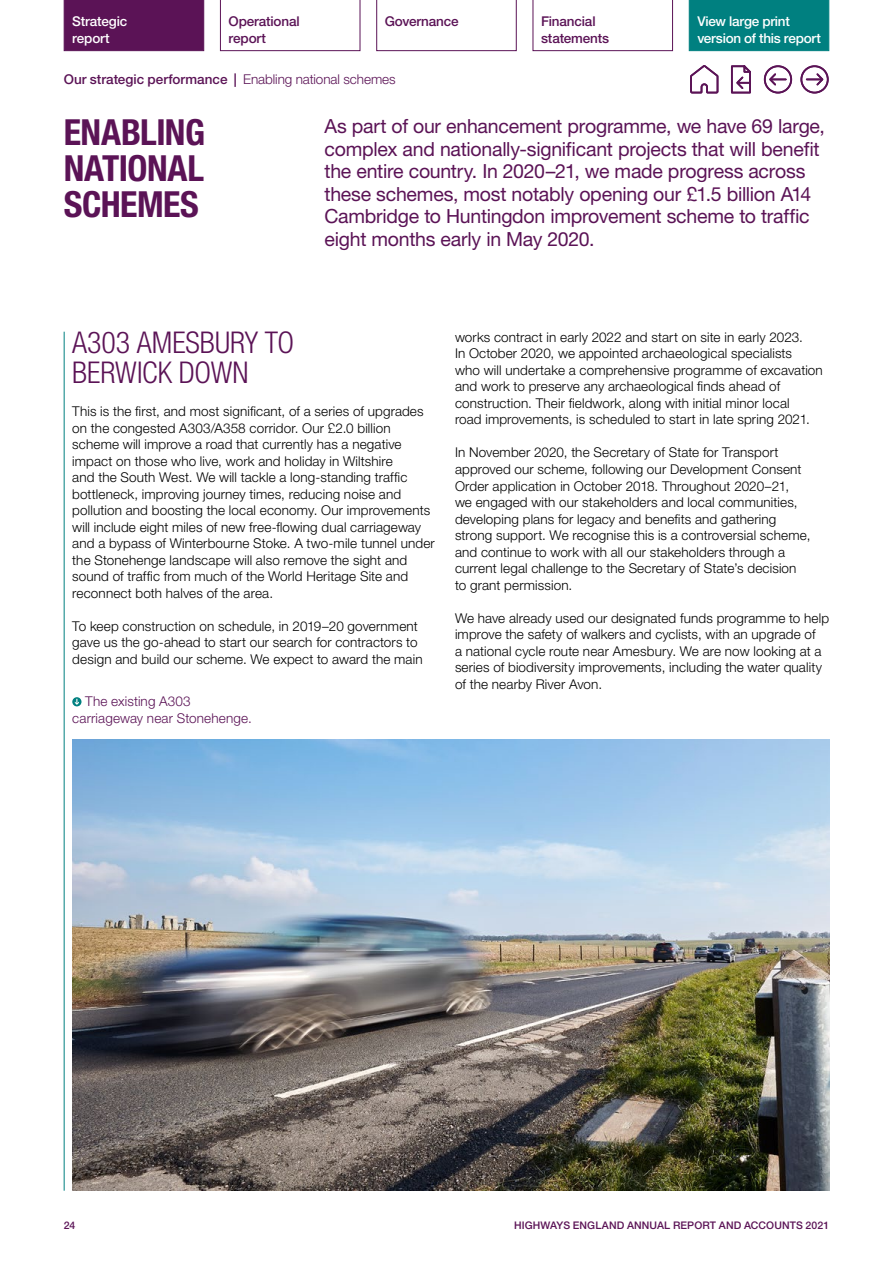
<style>
.page{position:relative;width:893px;height:1263px;background:#fff}
.page>*{position:absolute;margin:0;border:0;box-sizing:border-box;transform-origin:0 0}
.t1{font:700 condensed 36px/36px "Helvetica Neue LT Pro";letter-spacing:-.015em;color:#5b1356;text-align:justify}
.Case_Study_H1{font:300 condensed 30px/30px "Helvetica Neue LT Pro";color:#5b1356}
.Introduction_L1{font:19.5px/22.5px "Helvetica Neue LT Pro";letter-spacing:-.015em;color:#5b1356}
.Bodytext_L1{font:300 13.5px/16.5px "Helvetica Neue LT Pro";letter-spacing:.01em;color:#000}
.Running_header{font:500 13.5px/16.5px "Helvetica Neue LT Pro";letter-spacing:-.005em;color:#5b1356}
.t2{font:500 13.5px/16.5px "Helvetica Neue LT Pro";letter-spacing:-.015em;color:#fff}
.t3{font:300 13.5px/16.5px "Helvetica Neue LT Pro";letter-spacing:.01em;color:#5b1356}
.t4{font:500 10.5px "Helvetica Neue LT Pro";letter-spacing:.01em;color:#5b1356}
.s1{font-weight:300}
</style>
<div class="page">
<hr style="left:64px;top:332px;width:1px;height:859px;background:#008080">
<svg style="left:72px;top:697px;width:10px;height:9px"></svg>
<svg style="left:75px;top:699px;width:4px;height:6px"></svg>
<img style="left:72px;top:740px;width:757px;height:451px">
<svg style="left:376px;top:0;width:141px;height:51px"></svg>
<svg style="left:532px;top:0;width:141px;height:51px"></svg>
<div style="left:688px;top:0;width:142px;height:51px;background:#008080"></div>
<svg style="left:220px;top:0;width:141px;height:51px"></svg>
<div style="left:63px;top:0;width:141px;height:51px;background:#5b1356"></div>
<svg style="left:690px;top:65px;width:29px;height:29px"></svg>
<div style="left:764px;top:65px;width:28px;height:29px;border:2px solid #5b1356;border-radius:50%"></div>
<svg style="left:768px;top:72px;width:18px;height:15px"></svg>
<div style="left:800px;top:65px;width:29px;height:29px;border:2px solid #5b1356;border-radius:50%"></div>
<svg style="left:807px;top:72px;width:18px;height:15px"></svg>
<svg style="left:731px;top:65px;width:20px;height:29px"></svg>
<img style="left:75px;top:739px;width:204px;height:54px">
<p class="t2" style="left:72px;top:13px;width:57px">Strategic</p>
<p class="Running_header" style="left:385px;top:13px;width:75px">Governance</p>
<p class="t2" style="left:72px;top:29px;width:39px">report</p>
<p class="Running_header" style="left:229px;top:13px;width:73px">Operational report</p>
<h1 class="Running_header" style="left:64px;top:71px;width:333px">Our strategic performance | <span class="s1">Enabling national schemes</span></h1>
<p class="Running_header" style="left:541px;top:13px;width:70px">Financial statements</p>
<p class="t2" style="left:697px;top:13px;width:125px">View large print version of this report</p>
<h1 class="t1" style="left:64px;top:114px;width:143px">ENABLING NATIONAL SCHEMES</h1>
<p class="Introduction_L1" style="left:325px;top:114px;width:502px">As part of our enhancement programme, we have 69 large, complex and nationally-significant projects that will benefit the entire country. In 2020–21, we made progress across these schemes, most notably opening our £1.5 billion A14<br>Cambridge to Huntingdon improvement scheme to traffic eight months early in May 2020.</p>
<p class="Case_Study_H1" style="left:72px;top:327px;width:223px">A303 AMESBURY TO<br>BERWICK DOWN</p>
<p class="Bodytext_L1" style="left:72px;top:403px;width:364px">This is the first, and most significant, of a series of upgrades on the congested A303/A358 corridor. Our £2.0 billion scheme will improve a road that currently has a negative impact on those who live, work and holiday in Wiltshire<br>and the South West. We will tackle a long-standing traffic bottleneck, improving journey times, reducing noise and pollution and boosting the local economy. Our improvements will include eight miles of new free-flowing dual carriageway and a bypass of Winterbourne Stoke. A two-mile tunnel under the Stonehenge landscape will also remove the sight and sound of traffic from much of the World Heritage Site and reconnect both halves of the area.</p>
<p class="Bodytext_L1" style="left:72px;top:617px;width:352px">To keep construction on schedule, in 2019–20 government gave us the go-ahead to start our search for contractors to design and build our scheme. We expect to award the main</p>
<p class="t3" style="left:72px;top:693px;width:181px;text-indent:13px">The existing A303 carriageway near Stonehenge.</p>
<p class="Bodytext_L1" style="left:455px;top:329px;width:369px">works contract in early 2022 and start on site in early 2023.<br>In October 2020, we appointed archaeological specialists<br>who will undertake a comprehensive programme of excavation and work to preserve any archaeological finds ahead of construction. Their fieldwork, along with initial minor local<br>road improvements, is scheduled to start in late spring 2021.</p>
<p class="Bodytext_L1" style="left:455px;top:444px;width:357px">In November 2020, the Secretary of State for Transport approved our scheme, following our Development Consent Order application in October 2018. Throughout 2020–21,<br>we engaged with our stakeholders and local communities, developing plans for legacy and benefits and gathering strong support. We recognise this is a controversial scheme, and continue to work with all our stakeholders through a current legal challenge to the Secretary of State’s decision to grant permission.</p>
<p class="Bodytext_L1" style="left:455px;top:609px;width:376px">We have already used our designated funds programme to help improve the safety of walkers and cyclists, with an upgrade of<br>a national cycle route near Amesbury. We are now looking at a series of biodiversity improvements, including the water quality of the nearby River Avon.</p>
<p class="t4" style="left:64px;top:1219px;width:13px">24</p>
<p class="t4" style="left:514px;top:1219px;width:317px">HIGHWAYS ENGLAND ANNUAL REPORT AND ACCOUNTS 2021</p>
</div>
